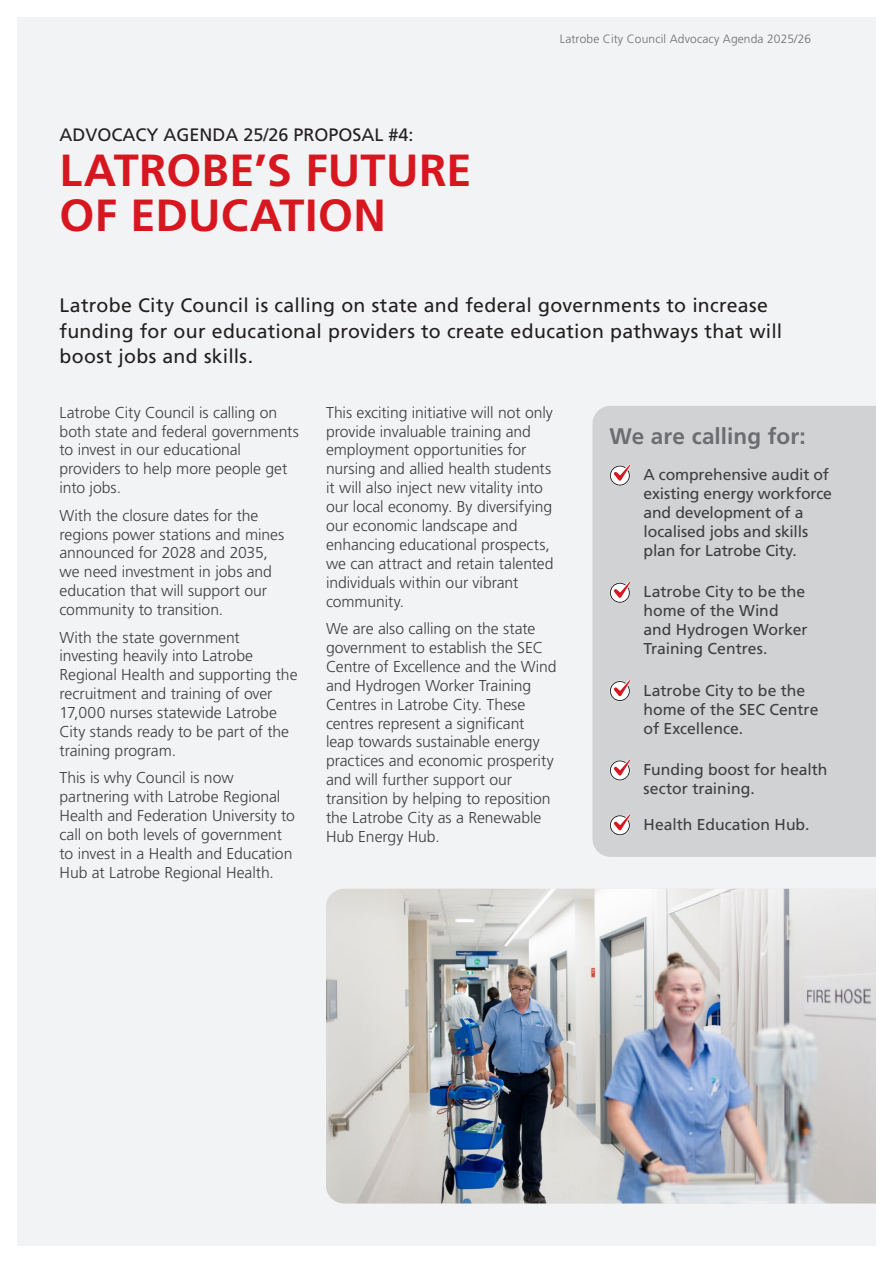
<style>
.page{position:relative;width:893px;height:1263px;background:#fff}
.page>*{position:absolute;margin:0;border:0;box-sizing:border-box;transform-origin:0 0}
.t1{font:700 45px/45px "Frutiger LT Std";letter-spacing:.005em;color:#d7171f}
.t2{font:700 22.5px "Frutiger LT Std";letter-spacing:.005em;color:#6c6d70}
.t3{font:19.5px/25.5px "Frutiger LT Std";letter-spacing:.015em;color:#231f20}
.t4{font:18px "Frutiger LT Std";color:#231f20}
.t5{font:300 15.75px/18.9px "Frutiger LT Std";letter-spacing:-.005em;color:#3e3e3f}
.t6{font:15.75px/18.9px "Frutiger LT Std";letter-spacing:-.005em;color:#3e3e3f}
.t7{font:300 12px "Frutiger LT Std";letter-spacing:.01em;color:#6c6d70}
</style>
<div class="page">
<div style="left:17px;top:17px;width:859px;height:1229px;background:#f2f3f4"></div>
<div style="left:592px;top:406px;width:284px;height:451px;background:#d1d2d4"></div>
<svg style="left:609px;top:461px;width:22px;height:26px"></svg>
<svg style="left:609px;top:578px;width:22px;height:26px"></svg>
<svg style="left:609px;top:677px;width:22px;height:25px"></svg>
<svg style="left:609px;top:756px;width:22px;height:25px"></svg>
<svg style="left:609px;top:811px;width:22px;height:25px"></svg>
<img style="left:326px;top:889px;width:550px;height:314px">
<p class="t4" style="left:60px;top:124px;width:356px">ADVOCACY AGENDA 25/26 PROPOSAL #4:</p>
<h1 class="t1" style="left:60px;top:148px;width:414px">LATROBE’S FUTURE<br>OF EDUCATION</h1>
<p class="t7" style="left:560px;top:32px;width:253px">Latrobe City Council Advocacy Agenda 2025/26</p>
<p class="t3" style="left:60px;top:293px;width:724px">Latrobe City Council is calling on state and federal governments to increase funding for our educational providers to create education pathways that will boost jobs and skills.</p>
<p class="t5" style="left:60px;top:403px;width:241px">Latrobe City Council is calling on both state and federal governments to invest in our educational providers to help more people get into jobs.</p>
<p class="t5" style="left:60px;top:506px;width:226px">With the closure dates for the regions power stations and mines announced for 2028 and 2035, we need investment in jobs and education that will support our community to transition.</p>
<p class="t5" style="left:60px;top:628px;width:239px">With the state government investing heavily into Latrobe<br>Regional Health and supporting the recruitment and training of over<br>17,000 nurses statewide Latrobe<br>City stands ready to be part of the training program.</p>
<p class="t5" style="left:60px;top:769px;width:237px">This is why Council is now partnering with Latrobe Regional<br>Health and Federation University to call on both levels of government to invest in a Health and Education<br>Hub at Latrobe Regional Health.</p>
<p class="t5" style="left:326px;top:403px;width:229px">This exciting initiative will not only provide invaluable training and employment opportunities for nursing and allied health students it will also inject new vitality into our local economy. By diversifying our economic landscape and enhancing educational prospects, we can attract and retain talented individuals within our vibrant community.</p>
<p class="t5" style="left:326px;top:619px;width:232px">We are also calling on the state government to establish the SEC<br>Centre of Excellence and the Wind and Hydrogen Worker Training<br>Centres in Latrobe City. These centres represent a significant<br>leap towards sustainable energy practices and economic prosperity and will further support our transition by helping to reposition the Latrobe City as a Renewable<br>Hub Energy Hub.</p>
<h2 class="t2" style="left:609px;top:423px;width:198px">We are calling for:</h2>
<p class="t6" style="left:643px;top:465px;width:190px">A comprehensive audit of existing energy workforce and development of a localised jobs and skills plan for Latrobe City.</p>
<p class="t6" style="left:643px;top:583px;width:166px">Latrobe City to be the home of the Wind and Hydrogen Worker<br>Training Centres.</p>
<p class="t6" style="left:643px;top:681px;width:176px">Latrobe City to be the home of the SEC Centre of Excellence.</p>
<p class="t6" style="left:643px;top:760px;width:186px">Funding boost for health sector training.</p>
<p class="t6" style="left:643px;top:815px;width:168px">Health Education Hub.</p>
</div>
